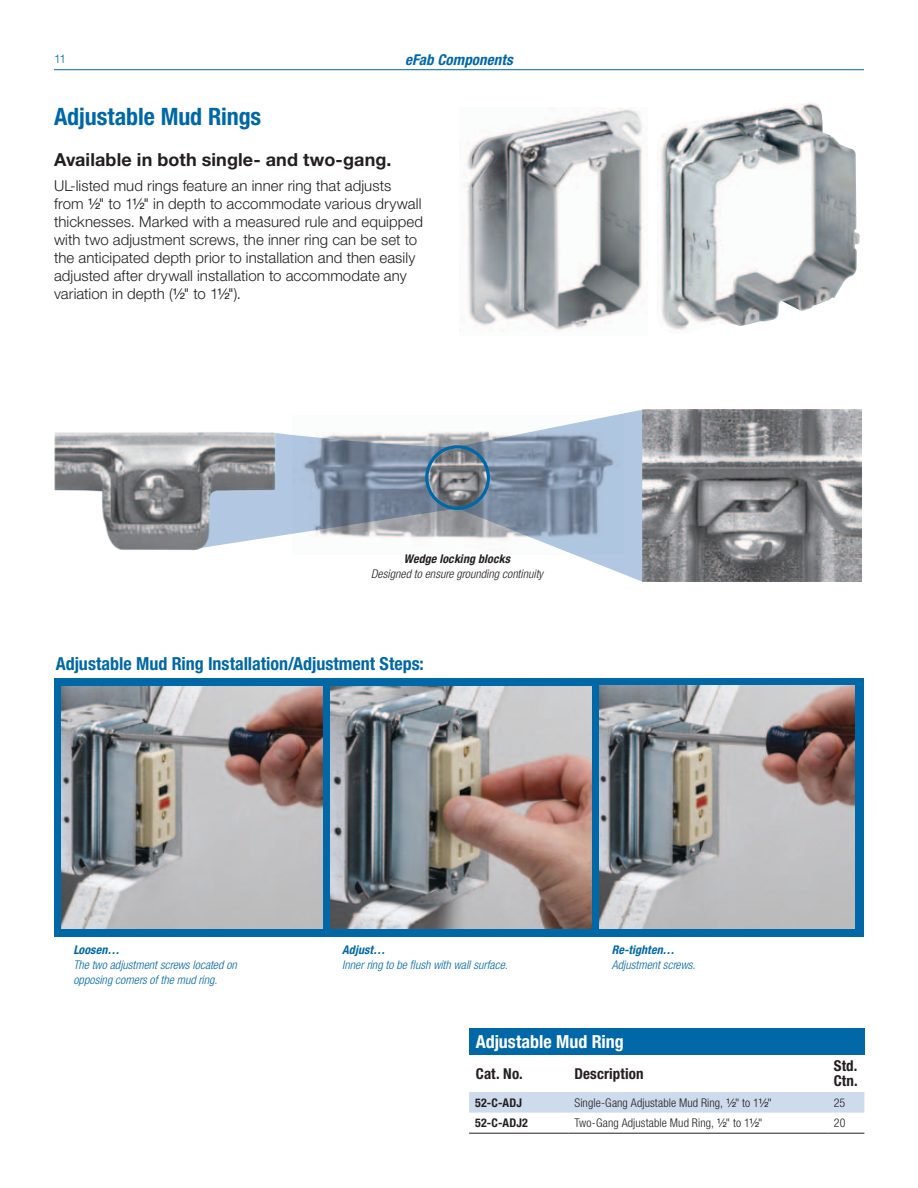
<style>
.page{position:relative;width:918px;height:1188px;background:#fff}
.page>*{position:absolute;margin:0;border:0;box-sizing:border-box;transform-origin:0 0}
.t1{font:700 condensed 24px "Helvetica Neue LT Std";letter-spacing:-.005em;color:#0068a7}
.t2{font:700 condensed 18px "Helvetica Neue LT Std";color:#0068a7}
.t3{font:700 18px "Helvetica Neue LT Std";letter-spacing:.005em;color:#231f20}
.t4{font:700 condensed 18px "Helvetica Neue LT Std";color:#fff}
.t5{font:300 15px/18px "Helvetica Neue LT Std";letter-spacing:.005em;color:#231f20}
.t6{font:700 condensed 15px/15px "Helvetica Neue LT Std";letter-spacing:.01em;color:#231f20}
.t7{font:italic 700 condensed 15px "Helvetica Neue LT Std";letter-spacing:.01em;color:#0068a7}
.t8{font:italic 300 condensed 12px/15px "Helvetica Neue LT Std";letter-spacing:.005em;color:#0068a7}
.t9{font:300 condensed 12px "Helvetica Neue LT Std";letter-spacing:.01em;color:#231f20}
.t10{font:italic 300 condensed 12px "Helvetica Neue LT Std";letter-spacing:.005em;color:#231f20}
.t11{font:italic 700 condensed 12px "Helvetica Neue LT Std";letter-spacing:.01em;color:#0068a7}
.t12{font:italic 700 condensed 12px "Helvetica Neue LT Std";letter-spacing:.01em;color:#231f20}
.t13{font:700 condensed 12px "Helvetica Neue LT Std";letter-spacing:.02em;color:#231f20}
.t14{font:300 12px "Helvetica Neue LT Std";color:#0068a7}
.s1{font-family:"Helvetica LT Std Fractions";font-weight:400}
.s2{font-family:"Helvetica LT Std Fractions";font-weight:400;font-stretch:normal}
</style>
<div class="page">
<hr style="left:54px;top:69px;width:810px;height:1px;background:#0068a7">
<div style="left:54px;top:678px;width:810px;height:259px;background:#0068a7"></div>
<img style="left:61px;top:686px;width:261px;height:242px">
<img style="left:330px;top:686px;width:262px;height:243px">
<img style="left:599px;top:686px;width:256px;height:243px">
<div style="left:469px;top:1028px;width:395px;height:26px;background:#0068a7"></div>
<div style="left:469px;top:1092px;width:395px;height:21px;background:#cedbed"></div>
<hr style="left:469px;top:1133px;width:99px;height:1px;background:#231f20">
<hr style="left:568px;top:1133px;width:260px;height:1px;background:#231f20">
<hr style="left:828px;top:1133px;width:36px;height:1px;background:#231f20">
<img style="left:642px;top:410px;width:219px;height:172px">
<svg style="left:286px;top:410px;width:356px;height:172px"></svg>
<div style="left:425px;top:445px;width:65px;height:65px;border:3px solid #0068a7;border-radius:50%"></div>
<img style="left:54px;top:432px;width:232px;height:119px">
<img style="left:459px;top:107px;width:188px;height:224px">
<img style="left:657px;top:102px;width:203px;height:228px">
<p class="t14" style="left:54px;top:51px;width:14px">11</p>
<p class="t7" style="left:405px;top:50px;width:109px">eFab Components</p>
<h1 class="t1" style="left:54px;top:102px;width:209px">Adjustable Mud Rings</h1>
<p class="t3" style="left:54px;top:149px;width:339px">Available in both single- and two-gang.</p>
<p class="t5" style="left:54px;top:176px;width:371px">UL-listed mud rings feature an inner ring that adjusts from <span class="s1">1⁄2</span>" to 1<span class="s1">1⁄2</span>" in depth to accommodate various drywall thicknesses. Marked with a measured rule and equipped with two adjustment screws, the inner ring can be set to the anticipated depth prior to installation and then easily adjusted after drywall installation to accommodate any variation in depth (<span class="s1">1⁄2</span>" to 1<span class="s1">1⁄2</span>").</p>
<p class="t12" style="left:404px;top:551px;width:108px">Wedge locking blocks</p>
<p class="t10" style="left:371px;top:567px;width:173px">Designed to ensure grounding continuity</p>
<p class="t2" style="left:56px;top:653px;width:369px">Adjustable Mud Ring Installation/Adjustment Steps:</p>
<p class="t11" style="left:73px;top:942px;width:48px">Loosen…</p>
<p class="t8" style="left:73px;top:957px;width:165px">The two adjustment screws located on opposing corners of the mud ring.</p>
<p class="t11" style="left:342px;top:942px;width:44px">Adjust…</p>
<p class="t8" style="left:342px;top:957px;width:167px">Inner ring to be flush with wall surface.</p>
<p class="t11" style="left:612px;top:942px;width:64px">Re-tighten…</p>
<p class="t8" style="left:612px;top:957px;width:85px">Adjustment screws.</p>
<p class="t4" style="left:476px;top:1030px;width:149px">Adjustable Mud Ring</p>
<p class="t6" style="left:476px;top:1066px;width:48px">Cat. No.</p>
<p class="t6" style="left:574px;top:1066px;width:71px">Description</p>
<p class="t6" style="left:834px;top:1058px;width:26px">Std.<br>Ctn.</p>
<p class="t13" style="left:475px;top:1095px;width:48px">52-C-ADJ</p>
<p class="t9" style="left:574px;top:1096px;width:199px">Single-Gang Adjustable Mud Ring, <span class="s2">1⁄2</span>" to 1<span class="s2">1⁄2</span>"</p>
<p class="t9" style="left:834px;top:1096px;width:13px">25</p>
<p class="t13" style="left:475px;top:1116px;width:54px">52-C-ADJ2</p>
<p class="t9" style="left:574px;top:1116px;width:189px">Two-Gang Adjustable Mud Ring, <span class="s2">1⁄2</span>" to 1<span class="s2">1⁄2</span>"</p>
<p class="t9" style="left:834px;top:1116px;width:13px">20</p>
</div>
